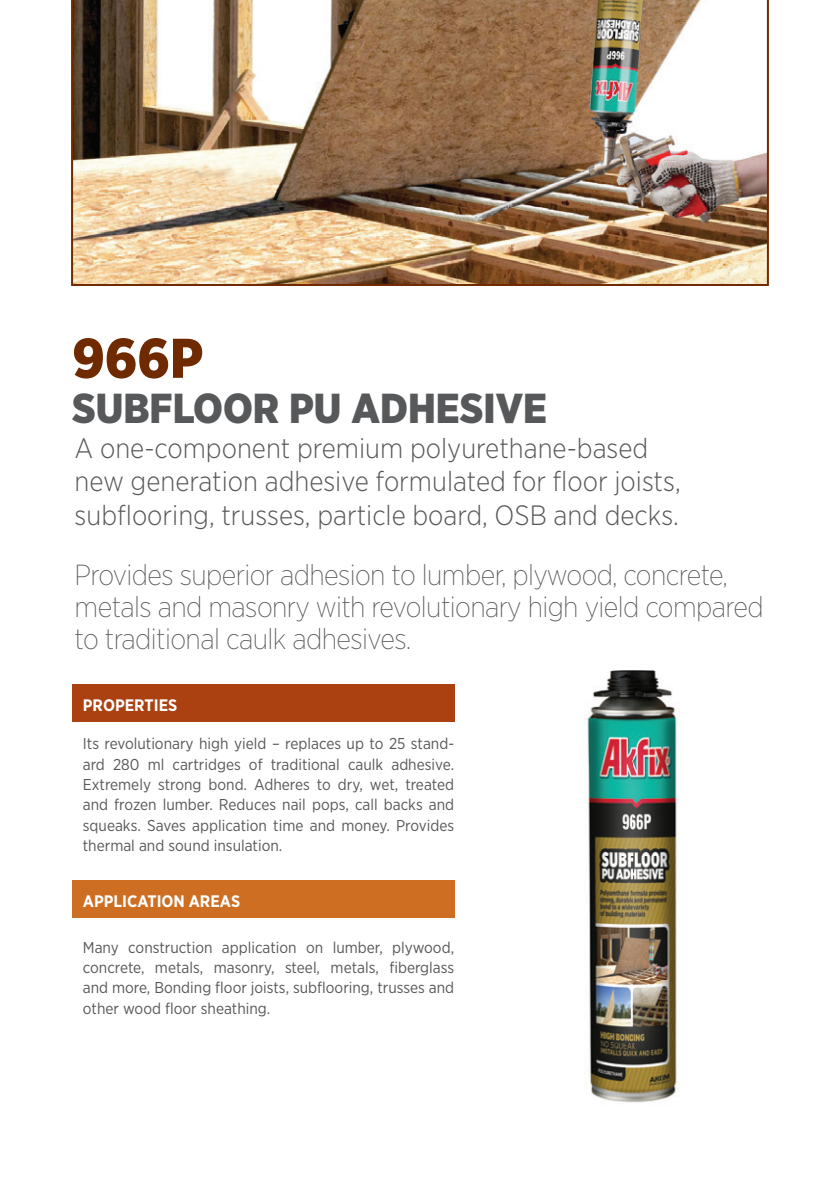
<style>
.page{position:relative;width:840px;height:1191px;background:#fff}
.page>*{position:absolute;margin:0;border:0;box-sizing:border-box;transform-origin:0 0}
.t1{font:900 55.8px "Gotham Narrow";color:#702a00}
.t2{font:900 41.8px "Gotham Narrow";color:#57585a}
.t3{font:200 29px/32.2px "Gotham Narrow";letter-spacing:-.02em;color:#57585a}
.t4{font:300 28px/33.4px "Gotham Narrow";color:#57585a}
.t5{font:700 16.6px "Gotham Narrow";color:#fff}
.t6{font:15.8px/20.4px "Gotham Narrow";color:#57585a;text-align:justify}
</style>
<div class="page">
<img style="left:71px;top:0;width:697px;height:286px">
<div style="left:72px;top:684px;width:382px;height:38px;background:#ab4010"></div>
<div style="left:72px;top:880px;width:382px;height:38px;background:#cd6e22"></div>
<img style="left:587px;top:670px;width:92px;height:433px">
<h1 class="t1" style="left:72px;top:321px;width:132px">966P</h1>
<h2 class="t2" style="left:72px;top:381px;width:476px">SUBFLOOR PU ADHESIVE</h2>
<h3 class="t4" style="left:75px;top:430px;width:607px">A one-component premium polyurethane-based new generation adhesive formulated for floor joists, subflooring, trusses, particle board, OSB and decks.</h3>
<h3 class="t3" style="left:75px;top:558px;width:690px">Provides superior adhesion to lumber, plywood, concrete, metals and masonry with revolutionary high yield compared to traditional caulk adhesives.</h3>
<p class="t5" style="left:83px;top:694px;width:96px">PROPERTIES</p>
<p class="t6" style="left:83px;top:733px;width:372px">Its revolutionary high yield – replaces up to 25 stand&shy;ard 280 ml cartridges of traditional caulk adhesive.<br>Extremely strong bond. Adheres to dry, wet, treated and frozen lumber. Reduces nail pops, call backs and squeaks. Saves application time and money. Provides thermal and sound insulation.</p>
<p class="t5" style="left:83px;top:890px;width:159px">APPLICATION AREAS</p>
<p class="t6" style="left:83px;top:936px;width:372px">Many construction application on lumber, plywood, concrete, metals, masonry, steel, metals, fiberglass and more, Bonding floor joists, subflooring, trusses and other wood floor sheathing.</p>
</div>
